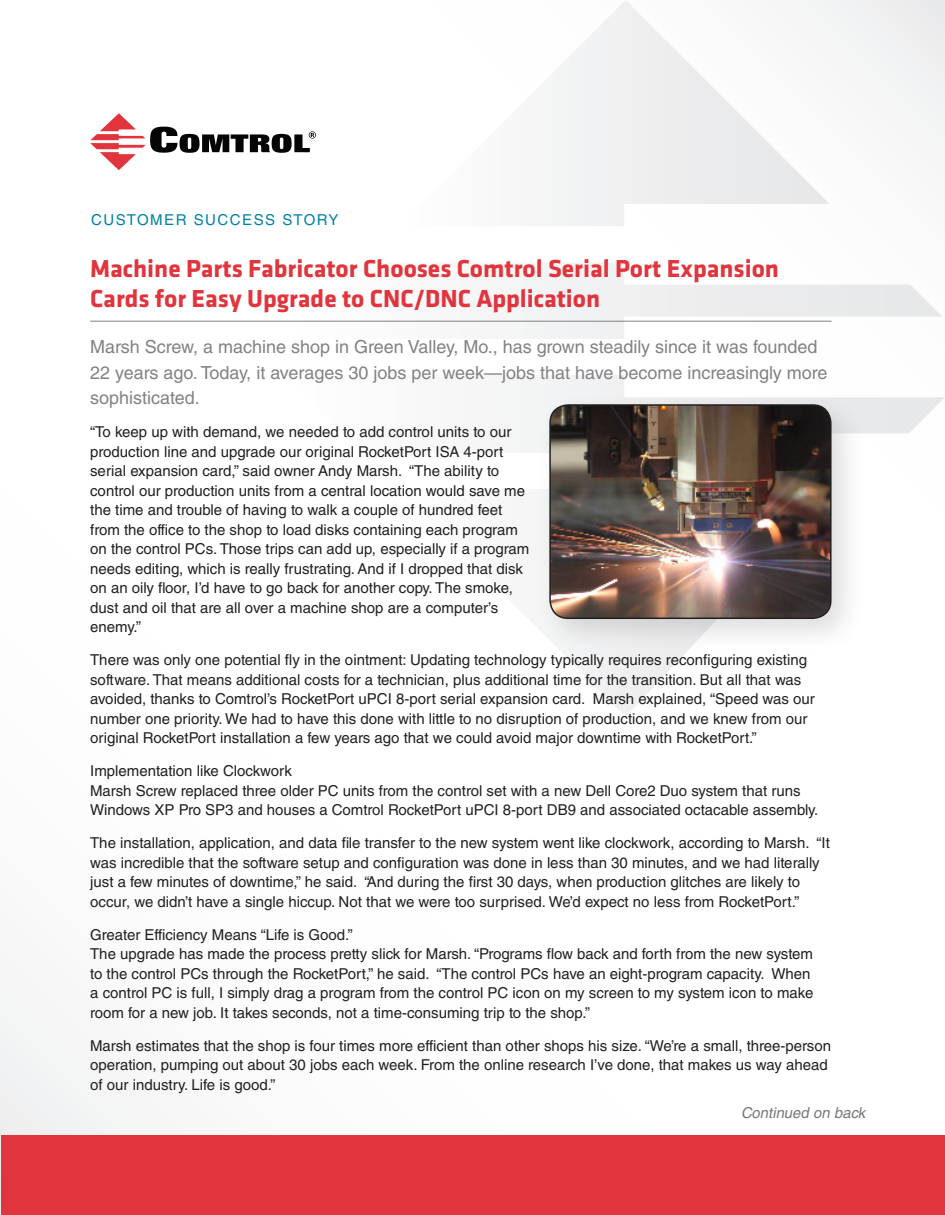
<style>
.page{position:relative;width:945px;height:1215px;background:#fff}
.page>*{position:absolute;margin:0;border:0;box-sizing:border-box;transform-origin:0 0}
.Subhead{font:700 25.5px/30px "Klavika";color:#e2343d}
.Body_Text{font:18px/25.5px "Helvetica LT Std";color:#808285}
.Body_Text-2{font:15px/19.5px "Helvetica LT Std";color:#231f20}
.Sidebar_Head{font:15px "Helvetica LT Std";letter-spacing:.1em;color:#0082a4}
.t1{font:italic 15px "Helvetica LT Std";color:#787677}
</style>
<div class="page">
<svg style="left:502px;top:375px;width:443px;height:78px"></svg>
<svg style="left:542px;top:0;width:288px;height:226px"></svg>
<svg style="left:564px;top:654px;width:120px;height:62px"></svg>
<svg style="left:287px;top:263px;width:655px;height:76px"></svg>
<hr style="left:90px;top:321px;width:742px;height:1px;background:#808285">
<div style="left:535px;top:390px;width:331px;height:264px;background:#231f20;opacity:.15"></div>
<img style="left:550px;top:405px;width:281px;height:213px">
<div style="left:549px;top:404px;width:283px;height:215px;border:2px solid #231f20;border-radius:18px"></div>
<svg style="left:90px;top:113px;width:226px;height:57px"></svg>
<div style="left:2px;top:1135px;width:943px;height:80px;background:#e2343d"></div>
<p class="Sidebar_Head" style="left:91px;top:211px;width:249px">CUSTOMER SUCCESS STORY</p>
<p class="Subhead" style="left:90px;top:253px;width:690px">Machine Parts Fabricator Chooses Comtrol Serial Port Expansion<br>Cards for Easy Upgrade to CNC/DNC Application</p>
<p class="Body_Text" style="left:90px;top:334px;width:739px">Marsh Screw, a machine shop in Green Valley, Mo., has grown steadily since it was founded<br>22 years ago. Today, it averages 30 jobs per week—jobs that have become increasingly more sophisticated.</p>
<p class="Body_Text-2" style="left:90px;top:422px;width:441px">“To keep up with demand, we needed to add control units to our production line and upgrade our original RocketPort ISA 4-port serial expansion card,” said owner Andy Marsh. “The ability to control our production units from a central location would save me the time and trouble of having to walk a couple of hundred feet from the office to the shop to load disks containing each program on the control PCs. Those trips can add up, especially if a program needs editing, which is really frustrating. And if I dropped that disk on an oily floor, I’d have to go back for another copy. The smoke, dust and oil that are all over a machine shop are a computer’s enemy.”</p>
<p class="Body_Text-2" style="left:90px;top:650px;width:726px">There was only one potential fly in the ointment: Updating technology typically requires reconfiguring existing software. That means additional costs for a technician, plus additional time for the transition. But all that was avoided, thanks to Comtrol’s RocketPort uPCI 8-port serial expansion card. Marsh explained, “Speed was our number one priority. We had to have this done with little to no disruption of production, and we knew from our original RocketPort installation a few years ago that we could avoid major downtime with RocketPort.”</p>
<p class="Body_Text-2" style="left:90px;top:761px;width:730px">Implementation like Clockwork<br>Marsh Screw replaced three older PC units from the control set with a new Dell Core2 Duo system that runs<br>Windows XP Pro SP3 and houses a Comtrol RocketPort uPCI 8-port DB9 and associated octacable assembly.</p>
<p class="Body_Text-2" style="left:90px;top:833px;width:741px">The installation, application, and data file transfer to the new system went like clockwork, according to Marsh. “It was incredible that the software setup and configuration was done in less than 30 minutes, and we had literally just a few minutes of downtime,” he said. “And during the first 30 days, when production glitches are likely to occur, we didn’t have a single hiccup. Not that we were too surprised. We’d expect no less from RocketPort.”</p>
<p class="Body_Text-2" style="left:90px;top:925px;width:725px">Greater Efficiency Means “Life is Good.”<br>The upgrade has made the process pretty slick for Marsh. “Programs flow back and forth from the new system to the control PCs through the RocketPort,” he said. “The control PCs have an eight-program capacity. When a control PC is full, I simply drag a program from the control PC icon on my screen to my system icon to make room for a new job. It takes seconds, not a time-consuming trip to the shop.”</p>
<p class="Body_Text-2" style="left:90px;top:1036px;width:742px">Marsh estimates that the shop is four times more efficient than other shops his size. “We’re a small, three-person operation, pumping out about 30 jobs each week. From the online research I’ve done, that makes us way ahead of our industry. Life is good.”</p>
<p class="t1" style="left:741px;top:1104px;width:129px">Continued on back</p>
</div>
